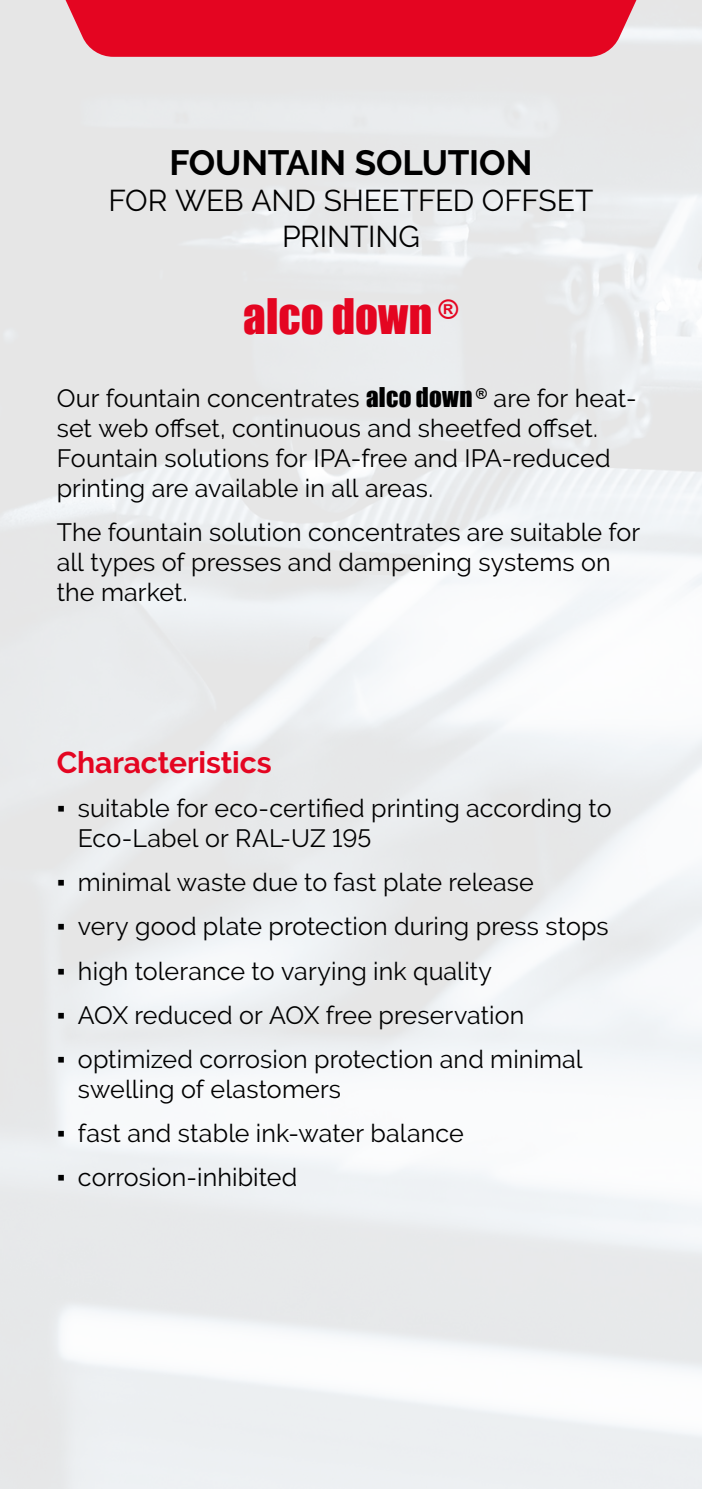
<style>
.page{position:relative;width:702px;height:1489px;background:#fff}
.page>*{position:absolute;margin:0;border:0;box-sizing:border-box;transform-origin:0 0}
.t1{font:45px "Impact";color:#e40521}
.t2{font:700 35px "Raleway";letter-spacing:-.005em;color:#000}
.t3{font:30px/36px "Raleway";letter-spacing:-.005em;color:#000;text-align:center}
.t4{font:700 30px "Raleway";letter-spacing:-.005em;color:#e40521}
.t5{font:25px/30px "Raleway";letter-spacing:.005em;color:#000}
.s1{font-family:"Impact"}
.s2{font-family:"Arial"}
</style>
<div class="page">
<svg style="left:56px;top:0;width:590px;height:57px;background:#e41831"></svg>
<h2 class="t2" style="left:169px;top:142px;width:364px">FOUNTAIN SOLUTION</h2>
<p class="t3" style="left:108px;top:182px;width:486px">FOR WEB AND SHEETFED OFFSET<br>PRINTING</p>
<h1 class="t1" style="left:243px;top:281px;width:217px">alco down <sup>®</sup></h1>
<p class="t5" style="left:57px;top:383px;width:581px">Our fountain concentrates <span class="s1">alco down</span> <sup>®</sup> are for heat&shy;set web offset, continuous and sheetfed offset.<br>Fountain solutions for IPA-free and IPA-reduced printing are available in all areas.</p>
<p class="t5" style="left:57px;top:517px;width:585px">The fountain solution concentrates are suitable for all types of presses and dampening systems on the market.</p>
<p class="t4" style="left:57px;top:745px;width:216px">Characteristics</p>
<p class="t5" style="left:78px;top:793px;width:535px;text-indent:-21px"><span class="s2">▪</span> suitable for eco-certified printing according to<br>Eco-Label or RAL-UZ 195</p>
<p class="t5" style="left:57px;top:867px;width:478px"><span class="s2">▪</span> minimal waste due to fast plate release</p>
<p class="t5" style="left:57px;top:911px;width:553px"><span class="s2">▪</span> very good plate protection during press stops</p>
<p class="t5" style="left:57px;top:955px;width:437px"><span class="s2">▪</span> high tolerance to varying ink quality</p>
<p class="t5" style="left:57px;top:999px;width:469px"><span class="s2">▪</span> AOX reduced or AOX free preservation</p>
<p class="t5" style="left:78px;top:1044px;width:506px;text-indent:-21px"><span class="s2">▪</span> optimized corrosion protection and minimal swelling of elastomers</p>
<p class="t5" style="left:57px;top:1118px;width:409px"><span class="s2">▪</span> fast and stable ink-water balance</p>
<p class="t5" style="left:57px;top:1162px;width:242px"><span class="s2">▪</span> corrosion-inhibited</p>
</div>
